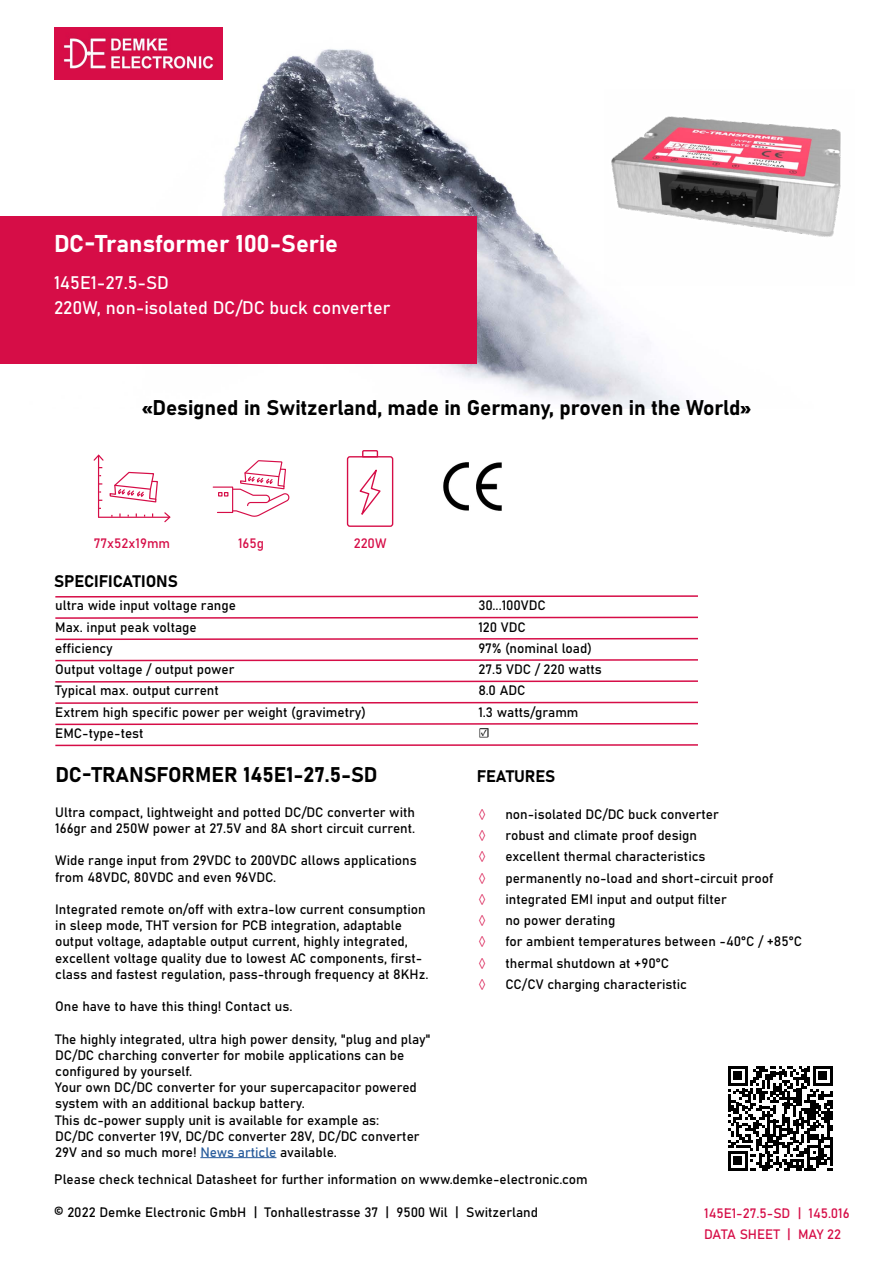
<style>
.page{position:relative;width:893px;height:1263px;background:#fff}
.page>*{position:absolute;margin:0;border:0;box-sizing:border-box;transform-origin:0 0}
.t1{font:24px "Bahnschrift";color:#fff}
.t2{font:21px "Bahnschrift";letter-spacing:-.005em;color:#000}
.t3{font:18px "Bahnschrift";color:#fff}
.t4{font:16.5px "Bahnschrift";letter-spacing:-.005em;color:#000}
.t5{font:13.5px/16.2px "Bahnschrift";color:#000}
.t6{font:13.5px "Bahnschrift";color:#d60d47}
.t7{font:13.5px "Minion Pro";color:#d60d47}
.t8{font:13.5px "Minion Pro";color:#000}
.s1{color:#275b9b}
</style>
<div class="page">
<img style="left:54px;top:27px;width:630px;height:382px">
<img style="left:54px;top:28px;width:169px;height:51px">
<div style="left:0;top:216px;width:477px;height:148px;background:#d60d47"></div>
<svg style="left:55px;top:595px;width:643px;height:3px"></svg>
<svg style="left:55px;top:616px;width:643px;height:3px"></svg>
<svg style="left:55px;top:637px;width:643px;height:4px"></svg>
<svg style="left:55px;top:659px;width:643px;height:3px"></svg>
<svg style="left:55px;top:680px;width:643px;height:3px"></svg>
<svg style="left:55px;top:701px;width:643px;height:3px"></svg>
<svg style="left:55px;top:722px;width:643px;height:4px"></svg>
<svg style="left:55px;top:744px;width:643px;height:3px"></svg>
<svg style="left:94px;top:454px;width:76px;height:69px"></svg>
<svg style="left:213px;top:460px;width:76px;height:57px"></svg>
<svg style="left:346px;top:450px;width:48px;height:77px"></svg>
<hr style="left:200px;top:1157px;width:76px;height:1px;background:#275b9b">
<img style="left:443px;top:462px;width:59px;height:49px">
<svg style="left:728px;top:1066px;width:105px;height:105px"></svg>
<img style="left:605px;top:89px;width:236px;height:197px">
<h1 class="t1" style="left:54px;top:225px;width:286px">DC-Transformer 100-Serie</h1>
<h3 class="t3" style="left:54px;top:269px;width:116px">145E1-27.5-SD</h3>
<h3 class="t3" style="left:54px;top:294px;width:338px">220W, non-isolated DC/DC buck converter</h3>
<h2 class="t2" style="left:142px;top:392px;width:610px">«Designed in Switzerland, made in Germany, proven in the World»</h2>
<p class="t6" style="left:94px;top:532px;width:78px">77x52x19mm</p>
<p class="t6" style="left:238px;top:532px;width:28px">165g</p>
<p class="t6" style="left:354px;top:533px;width:34px">220W</p>
<p class="t4" style="left:54px;top:569px;width:125px">SPECIFICATIONS</p>
<p class="t5" style="left:55px;top:596px;width:182px">ultra wide input voltage range</p>
<p class="t5" style="left:478px;top:594px;width:69px;line-height:21.3px">30...100VDC<br>120 VDC</p>
<p class="t5" style="left:55px;top:639px;width:59px">efficiency</p>
<p class="t5" style="left:478px;top:639px;width:115px">97% (nominal load)</p>
<p class="t5" style="left:55px;top:660px;width:181px">Output voltage / output power</p>
<p class="t5" style="left:478px;top:660px;width:125px">27.5 VDC / 220 watts</p>
<p class="t5" style="left:55px;top:682px;width:165px">Typical max. output current</p>
<p class="t5" style="left:478px;top:682px;width:49px">8.0 ADC</p>
<p class="t5" style="left:55px;top:703px;width:312px">Extrem high specific power per weight (gravimetry)</p>
<p class="t5" style="left:478px;top:703px;width:102px">1.3 watts/gramm</p>
<p class="t5" style="left:55px;top:724px;width:90px">EMC-type-test</p>
<p class="t8" style="left:478px;top:724px;width:13px">☑</p>
<p class="t5" style="left:55px;top:618px;width:143px">Max. input peak voltage</p>
<h2 class="t2" style="left:55px;top:759px;width:324px">DC-TRANSFORMER 145E1-27.5-SD</h2>
<p class="t5" style="left:55px;top:803px;width:362px">Ultra compact, lightweight and potted DC/DC converter with<br>166gr and 250W power at 27.5V and 8A short circuit current.</p>
<p class="t5" style="left:55px;top:851px;width:363px">Wide range input from 29VDC to 200VDC allows applications from 48VDC, 80VDC and even 96VDC.</p>
<p class="t5" style="left:55px;top:900px;width:375px">Integrated remote on/off with extra-low current consumption in sleep mode, THT version for PCB integration, adaptable output voltage, adaptable output current, highly integrated, excellent voltage quality due to lowest AC components, first&shy;class and fastest regulation, pass-through frequency at 8KHz.</p>
<p class="t5" style="left:55px;top:997px;width:239px">One have to have this thing! Contact us.</p>
<p class="t5" style="left:55px;top:1030px;width:377px">The highly integrated, ultra high power density, "plug and play" DC/DC charching converter for mobile applications can be configured by yourself.<br>Your own DC/DC converter for your supercapacitor powered system with an additional backup battery.<br>This dc-power supply unit is available for example as:<br>DC/DC converter 19V, DC/DC converter 28V, DC/DC converter 29V and so much more! <span class="s1">News article</span> available.</p>
<p class="t4" style="left:477px;top:763px;width:80px">FEATURES</p>
<p class="t7" style="left:478px;top:805px;width:9px">◊</p>
<p class="t5" style="left:505px;top:805px;width:215px">non-isolated DC/DC buck converter</p>
<p class="t7" style="left:478px;top:827px;width:9px">◊</p>
<p class="t5" style="left:505px;top:826px;width:193px">robust and climate proof design</p>
<p class="t7" style="left:478px;top:848px;width:9px">◊</p>
<p class="t5" style="left:505px;top:847px;width:202px">excellent thermal characteristics</p>
<p class="t7" style="left:478px;top:869px;width:9px">◊</p>
<p class="t5" style="left:505px;top:869px;width:269px">permanently no-load and short-circuit proof</p>
<p class="t7" style="left:478px;top:890px;width:9px">◊</p>
<p class="t5" style="left:505px;top:890px;width:223px">integrated EMI input and output filter</p>
<p class="t7" style="left:478px;top:912px;width:9px">◊</p>
<p class="t5" style="left:505px;top:911px;width:111px">no power derating</p>
<p class="t7" style="left:478px;top:933px;width:9px">◊</p>
<p class="t5" style="left:505px;top:932px;width:298px">for ambient temperatures between -40°C / +85°C</p>
<p class="t7" style="left:478px;top:954px;width:9px">◊</p>
<p class="t5" style="left:505px;top:954px;width:165px">thermal shutdown at +90°C</p>
<p class="t7" style="left:478px;top:975px;width:9px">◊</p>
<p class="t5" style="left:505px;top:975px;width:183px">CC/CV charging characteristic</p>
<p class="t5" style="left:54px;top:1170px;width:535px">Please check technical Datasheet for further information on www.demke-electronic.com</p>
<p class="t5" style="left:54px;top:1203px;width:485px">© 2022 Demke Electronic GmbH | Tonhallestrasse 37 | 9500 Wil | Switzerland</p>
<p class="t6" style="left:704px;top:1203px;width:147px">145E1-27.5-SD | 145.016</p>
<p class="t6" style="left:704px;top:1224px;width:138px">DATA SHEET | MAY 22</p>
</div>
